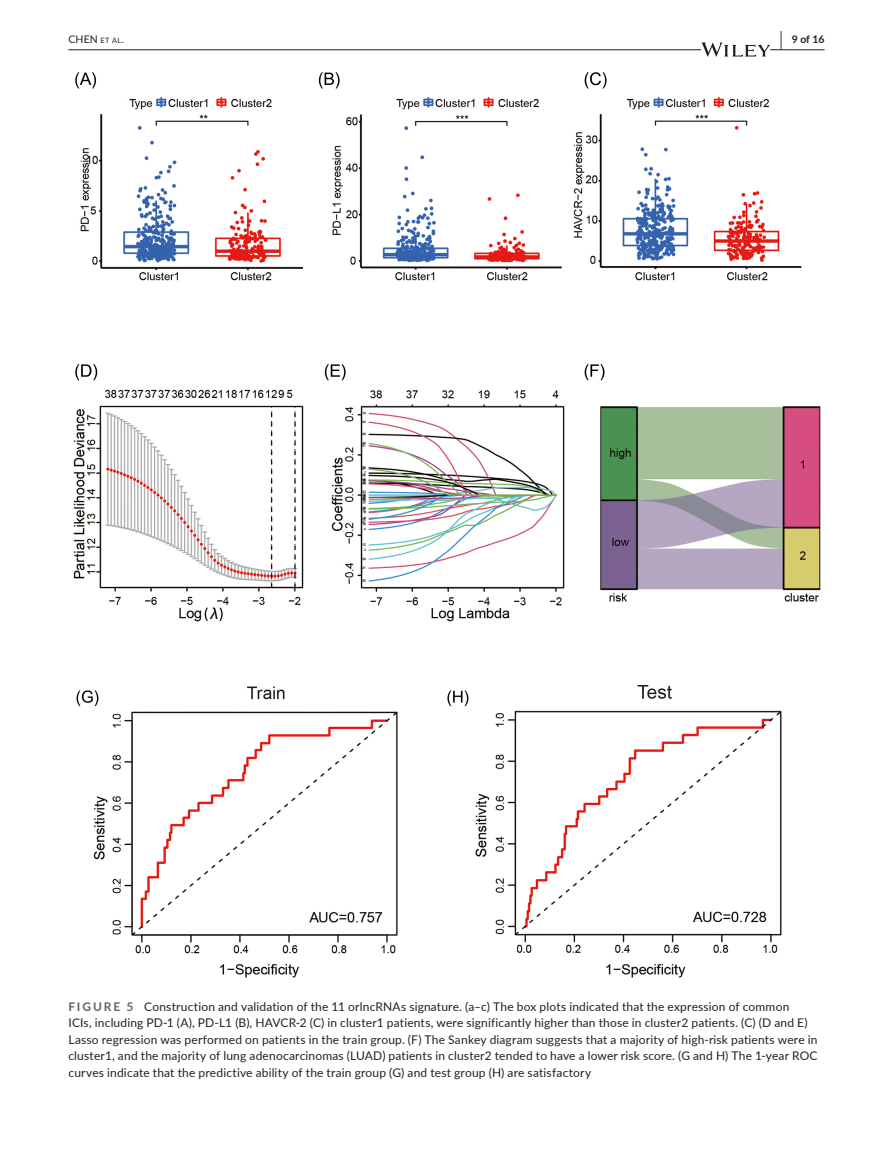
<style>
.page{position:relative;width:893px;height:1174px;background:#fff}
.page>*{position:absolute;margin:0;border:0;box-sizing:border-box;transform-origin:0 0}
.t1{font:12px/16.5px "Lato";letter-spacing:.015em;color:#231f20}
.t2{font:10.5px "Lato";color:#231f20}
.t3{font:700 10.5px "Lato";color:#231f20}
.s1{font-size:7.35px}
.s2{font-size:19.5px}
.s3{font-weight:700;color:#636366}
</style>
<div class="page">
<hr style="left:68px;top:49px;width:756px;height:1px;background:#231f20">
<svg style="left:701px;top:42px;width:69px;height:15px"></svg>
<img style="left:73px;top:72px;width:748px;height:906px">
<p class="t2" style="left:68px;top:31px;width:57px">CHEN <span class="s1">et al</span>.</p>
<p class="t3" style="left:780px;top:31px;width:46px"><span class="s2">|</span> 9 of 16</p>
<p class="t1" style="left:68px;top:997px;width:751px"><span class="s3">FIGURE 5</span> Construction and validation of the 11 orlncRNAs signature. (a–c) The box plots indicated that the expression of common<br>ICIs, including PD-1 (A), PD-L1 (B), HAVCR-2 (C) in cluster1 patients, were significantly higher than those in cluster2 patients. (C) (D and E)<br>Lasso regression was performed on patients in the train group. (F) The Sankey diagram suggests that a majority of high-risk patients were in cluster1, and the majority of lung adenocarcinomas (LUAD) patients in cluster2 tended to have a lower risk score. (G and H) The 1-year ROC curves indicate that the predictive ability of the train group (G) and test group (H) are satisfactory</p>
</div>
